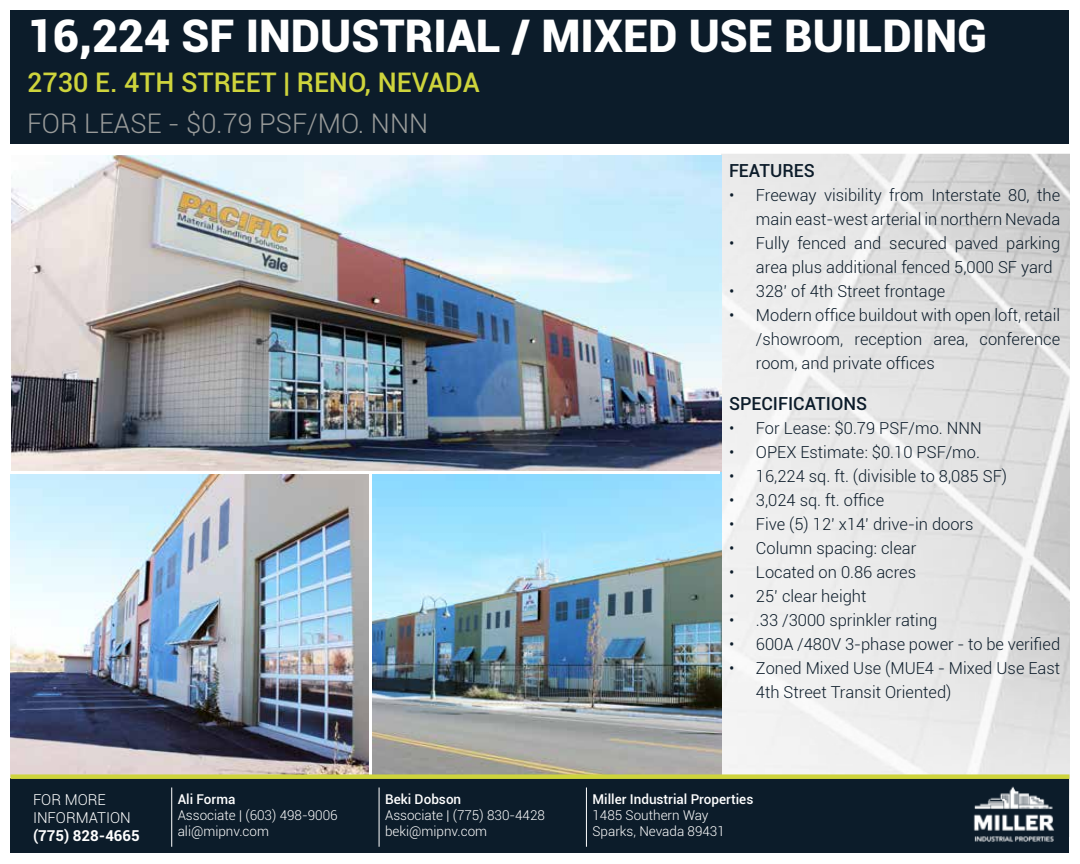
<style>
.page{position:relative;width:1080px;height:864px;background:#fff}
.page>*{position:absolute;margin:0;border:0;box-sizing:border-box;transform-origin:0 0}
.t1{font:900 45px "Roboto";color:#fff}
.t2{font:500 27px "Roboto";color:#ced43c}
.t3{font:300 27px "Roboto";color:#999b9a}
.t4{font:500 18px "Roboto";color:#0c1c2a}
.t5{font:300 16.5px/24px "Roboto";color:#0c1c2a}
.t6{font:300 15px/18px "Roboto";color:#fff}
.t7{font:700 15px "Roboto";color:#fff}
.t8{font:300 13.5px/16.2px "Roboto";color:#fff}
.t9{font:500 13.5px "Roboto";color:#fff}
</style>
<div class="page">
<img style="left:722px;top:154px;width:348px;height:620px">
<img style="left:10px;top:474px;width:359px;height:300px">
<img style="left:372px;top:472px;width:350px;height:302px">
<div style="left:10px;top:10px;width:1060px;height:134px;background:#0c1c2a"></div>
<img style="left:11px;top:155px;width:710px;height:317px">
<hr style="left:0;top:471px;width:720px;height:3px;background:#fff">
<div style="left:10px;top:778px;width:1060px;height:76px;background:#0c1c2a"></div>
<img style="left:973px;top:786px;width:81px;height:56px">
<hr style="left:171px;top:788px;width:1px;height:59px;background:#fff">
<hr style="left:379px;top:788px;width:1px;height:59px;background:#fff">
<hr style="left:586px;top:788px;width:1px;height:59px;background:#fff">
<div style="left:10px;top:774px;width:1060px;height:5px;background:#ced43c"></div>
<h1 class="t1" style="left:27px;top:4px;width:961px">16,224 SF INDUSTRIAL / MIXED USE BUILDING</h1>
<h2 class="t2" style="left:27px;top:64px;width:454px">2730 E. 4TH STREET | RENO, NEVADA</h2>
<h2 class="t3" style="left:27px;top:104px;width:403px">FOR LEASE - $0.79 PSF/MO. NNN</h2>
<p class="t4" style="left:729px;top:157px;width:87px">FEATURES</p>
<p class="t5" style="left:729px;top:182px;width:333px;text-align:right">• Freeway visibility from Interstate 80, the main east-west arterial in northern Nevada</p>
<p class="t5" style="left:756px;top:230px;width:306px;text-indent:-27px">• Fully fenced and secured paved parking area plus additional fenced 5,000 SF yard</p>
<p class="t5" style="left:729px;top:278px;width:218px">• 328’ of 4th Street frontage</p>
<p class="t5" style="left:756px;top:302px;width:306px;text-align:justify;text-indent:-27px">• Modern office buildout with open loft, retail /showroom, reception area, conference room, and private offices</p>
<p class="t4" style="left:729px;top:391px;width:140px">SPECIFICATIONS</p>
<p class="t5" style="left:729px;top:416px;width:254px">• For Lease: $0.79 PSF/mo. NNN</p>
<p class="t5" style="left:729px;top:440px;width:253px">• OPEX Estimate: $0.10 PSF/mo.</p>
<p class="t5" style="left:729px;top:464px;width:280px">• 16,224 sq. ft. (divisible to 8,085 SF)</p>
<p class="t5" style="left:729px;top:488px;width:157px">• 3,024 sq. ft. office</p>
<p class="t5" style="left:729px;top:512px;width:246px">• Five (5) 12’ x14’ drive-in doors</p>
<p class="t5" style="left:729px;top:536px;width:189px">• Column spacing: clear</p>
<p class="t5" style="left:729px;top:560px;width:189px">• Located on 0.86 acres</p>
<p class="t5" style="left:729px;top:584px;width:139px">• 25’ clear height</p>
<p class="t5" style="left:729px;top:608px;width:210px">• .33 /3000 sprinkler rating</p>
<p class="t5" style="left:729px;top:632px;width:333px">• 600A /480V 3-phase power - to be verified</p>
<p class="t5" style="left:756px;top:656px;width:306px;text-indent:-27px">• Zoned Mixed Use (MUE4 - Mixed Use East<br>4th Street Transit Oriented)</p>
<p class="t6" style="left:33px;top:790px;width:99px">FOR MORE<br>INFORMATION</p>
<p class="t7" style="left:33px;top:825px;width:108px">(775) 828-4665</p>
<p class="t9" style="left:178px;top:789px;width:59px">Ali Forma</p>
<p class="t8" style="left:178px;top:806px;width:161px">Associate | (603) 498-9006 ali@mipnv.com</p>
<p class="t9" style="left:385px;top:789px;width:78px">Beki Dobson</p>
<p class="t8" style="left:385px;top:806px;width:161px">Associate | (775) 830-4428 beki@mipnv.com</p>
<p class="t9" style="left:592px;top:789px;width:162px">Miller Industrial Properties</p>
<p class="t8" style="left:592px;top:806px;width:134px">1485 Southern Way<br>Sparks, Nevada 89431</p>
</div>
